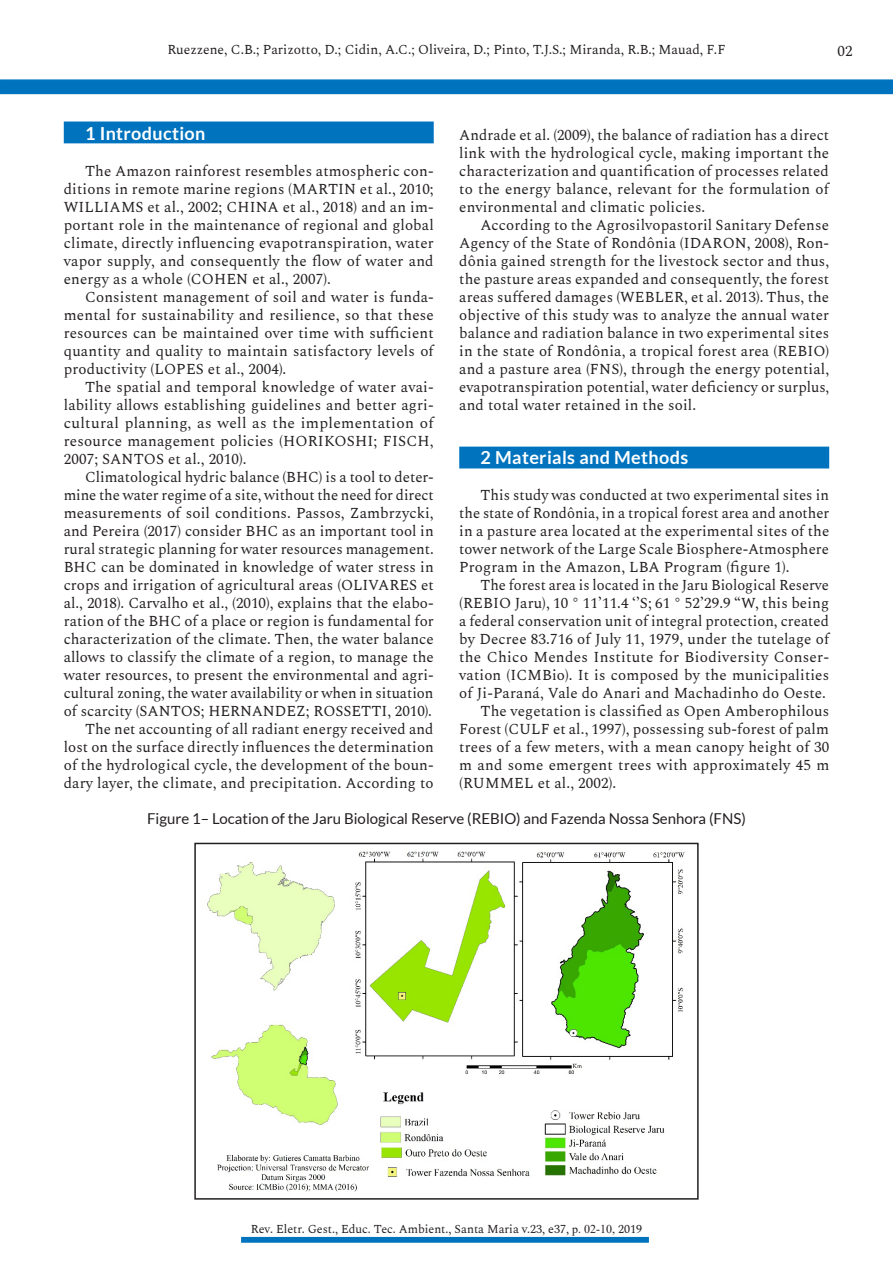
<style>
.page{position:relative;width:893px;height:1263px;background:#fff}
.page>*{position:absolute;margin:0;border:0;box-sizing:border-box;transform-origin:0 0}
._1_TItulo{font:700 18px "Lato";letter-spacing:.02em;color:#fff}
.TextoCORRIDO{font:15px/18px "Spectral";letter-spacing:.01em;color:#231f20;text-align:justify}
.TABELA_TITULO{font:15px "Lato";color:#231f20}
.t1{font:13.5px "Spectral";color:#231f20}
.t2{font:12px "Spectral";color:#231f20}
.s1{font-style:inherit}
.s2{font-family:"Times New Roman"}
</style>
<div class="page">
<div style="left:0;top:79px;width:893px;height:15px;background:#0073bf;border:2px solid #0073bf"></div>
<svg style="left:241px;top:1237px;width:408px;height:6px;background:#0a78c1"></svg>
<div style="left:459px;top:447px;width:370px;height:21px;background:#0073bf"></div>
<div style="left:64px;top:122px;width:370px;height:21px;background:#0073bf"></div>
<img style="left:207px;top:851px;width:478px;height:341px">
<div style="left:194px;top:843px;width:505px;height:356px;border:2px solid #231f20"></div>
<p class="t1" style="left:167px;top:40px;width:560px">Ruezzene, C.B.; Parizotto, D.; Cidin, A.C.; Oliveira, D.; Pinto, T.J.S.; Miranda, R.B.; Mauad, F.F</p>
<p class="TextoCORRIDO" style="left:838px;top:40px;width:16px">02</p>
<p class="_1_TItulo" style="left:85px;top:123px;width:122px"><span class="s1">1</span> Introduction</p>
<p class="TextoCORRIDO" style="left:64px;top:160px;width:371px;text-indent:21px">The Amazon rainforest resembles atmospheric con&shy;ditions in remote marine regions (MARTIN et al., 2010; WILLIAMS et al., 2002; CHINA et al., 2018) and an im&shy;portant role in the maintenance of regional and global climate, directly influencing evapotranspiration, water vapor supply, and consequently the flow of water and energy as a whole (COHEN et al., 2007).</p>
<p class="TextoCORRIDO" style="left:64px;top:286px;width:372px;text-indent:21px">Consistent management of soil and water is funda&shy;mental for sustainability and resilience, so that these resources can be maintained over time with sufficient quantity and quality to maintain satisfactory levels of productivity (LOPES et al., 2004).</p>
<p class="TextoCORRIDO" style="left:64px;top:376px;width:371px;text-indent:21px">The spatial and temporal knowledge of water avai&shy;lability allows establishing guidelines and better agri&shy;cultural planning, as well as the implementation of resource management policies (HORIKOSHI; FISCH, 2007; SANTOS et al., 2010).</p>
<p class="TextoCORRIDO" style="left:64px;top:466px;width:371px;text-indent:21px">Climatological hydric balance (BHC) is a tool to deter&shy;mine the water regime of a site, without the need for direct measurements of soil conditions. Passos, Zambrzycki, and Pereira (2017) consider BHC as an important tool in rural strategic planning for water resources management.<br>BHC can be dominated in knowledge of water stress in crops and irrigation of agricultural areas (OLIVARES et al., 2018). Carvalho et al., (2010), explains that the elabo&shy;ration of the BHC of a place or region is fundamental for characterization of the climate. Then, the water balance allows to classify the climate of a region, to manage the water resources, to present the environmental and agri&shy;cultural zoning, the water availability or when in situation of scarcity (SANTOS; HERNANDEZ; ROSSETTI, 2010).</p>
<p class="TextoCORRIDO" style="left:64px;top:718px;width:372px;text-indent:21px">The net accounting of all radiant energy received and lost on the surface directly influences the determination of the hydrological cycle, the development of the boun&shy;dary layer, the climate, and precipitation. According to</p>
<p class="TextoCORRIDO" style="left:459px;top:124px;width:371px">Andrade et al. (2009), the balance of radiation has a direct link with the hydrological cycle, making important the characterization and quantification of processes related to the energy balance, relevant for the formulation of environmental and climatic policies.</p>
<p class="TextoCORRIDO" style="left:459px;top:214px;width:372px;text-indent:21px">According to the Agrosilvopastoril Sanitary Defense Agency of the State of Rondônia (IDARON, 2008), Ron&shy;dônia gained strength for the livestock sector and thus, the pasture areas expanded and consequently, the forest areas suffered damages (WEBLER, et al. 2013). Thus, the objective of this study was to analyze the annual water balance and radiation balance in two experimental sites in the state of Rondônia, a tropical forest area (REBIO) and a pasture area (FNS), through the energy potential, evapotranspiration potential, water deficiency or surplus, and total water retained in the soil.</p>
<p class="_1_TItulo" style="left:480px;top:447px;width:209px">2 Materials and Methods</p>
<p class="TextoCORRIDO" style="left:459px;top:484px;width:372px;text-indent:21px">This study was conducted at two experimental sites in the state of Rondônia, in a tropical forest area and another in a pasture area located at the experimental sites of the tower network of the Large Scale Biosphere-Atmosphere Program in the Amazon, LBA Program (figure 1).</p>
<p class="TextoCORRIDO" style="left:459px;top:574px;width:371px;text-indent:21px">The forest area is located in the Jaru Biological Reserve (REBIO Jaru), 10 ° 11’11.4 ‘’S; 61 ° 52’29.9 “W, this being a federal conservation unit of integral protection, created by Decree 83.716 of July 11, 1979, under the tutelage of the Chico Mendes Institute for Biodiversity Conser&shy;vation (ICMBio). It is composed by the municipalities of Ji-Paraná, Vale do Anari and Machadinho do Oeste.</p>
<p class="TextoCORRIDO" style="left:459px;top:700px;width:372px;text-indent:21px">The vegetation is classified as Open Amberophilous Forest (CULF et al., 1997), possessing sub-forest of palm trees of a few meters, with a mean canopy height of 30 m and some emergent trees with approximately 45 m (RUMMEL et al., 2002).</p>
<p class="TABELA_TITULO" style="left:147px;top:810px;width:600px">Figure 1– Location of the Jaru Biological Reserve (REBIO) and Fazenda Nossa Senhora (FNS)</p>
<p class="t2" style="left:251px;top:1221px;width:393px">Rev. Eletr. Gest., Educ. Tec. Ambient., Santa Maria v.23, e37, <span class="s2">p. 02-10,</span> 2019</p>
</div>
